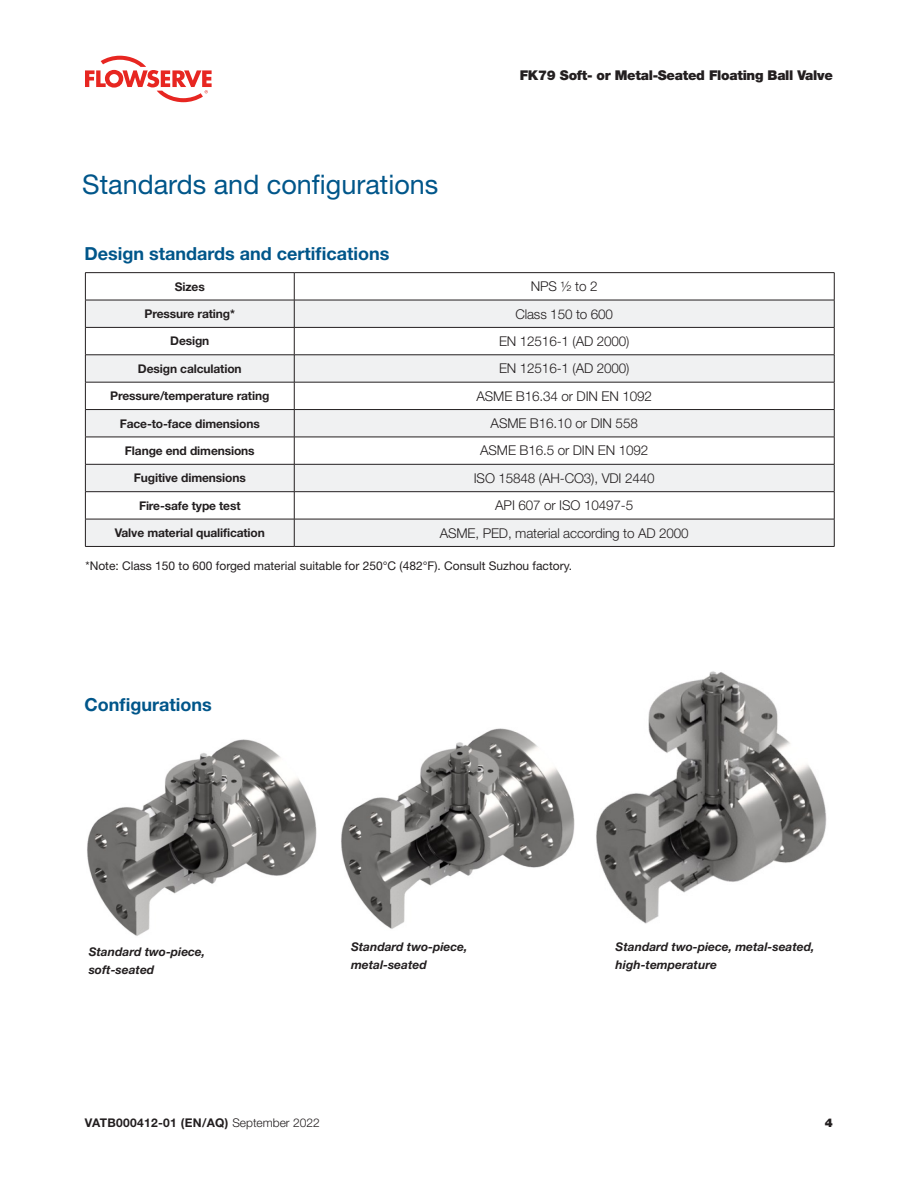
<style>
.page{position:relative;width:918px;height:1188px;background:#fff}
.page>*{position:absolute;margin:0;border:0;box-sizing:border-box;transform-origin:0 0}
.Headline_Level_2__bl{font:27px "Helvetica Neue LT Std";color:#00568a}
.Subhead_Level_1__blu{font:700 18px "Helvetica Neue LT Std";color:#00568a}
.Table_text{font:300 13.5px "Helvetica Neue LT Std";letter-spacing:-.01em;color:#231f20}
.t1{font:900 13.5px "Helvetica Neue LT Std";letter-spacing:-.02em;color:#231f20}
.Table_Row_Header__bl{font:700 12px "Helvetica Neue LT Std";letter-spacing:-.01em;color:#231f20}
.t2{font:italic 700 12px/18px "Helvetica Neue LT Std";color:#231f20}
.Footnote{font:12px "Helvetica Neue LT Std";color:#231f20}
.Table_Row_Header__bl-2{font:700 12px "Helvetica Neue LT Std";letter-spacing:.025em;color:#231f20}
.t3{font:900 12px "Helvetica Neue LT Std";color:#231f20}
.s1{font-weight:300}
</style>
<div class="page">
<svg style="left:85px;top:56px;width:127px;height:46px"></svg>
<svg style="left:86px;top:273px;width:748px;height:27px"></svg>
<svg style="left:86px;top:301px;width:748px;height:245px;fill:#f0f1f2"></svg>
<hr style="left:85px;top:272px;width:209px;height:1px;background:#231f20">
<hr style="left:294px;top:272px;width:540px;height:1px;background:#231f20">
<hr style="left:85px;top:300px;width:209px;height:1px;background:#231f20">
<hr style="left:294px;top:300px;width:540px;height:1px;background:#231f20">
<hr style="left:85px;top:327px;width:209px;height:1px;background:#231f20">
<hr style="left:294px;top:327px;width:540px;height:1px;background:#231f20">
<hr style="left:85px;top:355px;width:209px;height:1px;background:#231f20">
<hr style="left:294px;top:355px;width:540px;height:1px;background:#231f20">
<hr style="left:85px;top:382px;width:209px;height:1px;background:#231f20">
<hr style="left:294px;top:382px;width:540px;height:1px;background:#231f20">
<hr style="left:85px;top:409px;width:209px;height:1px;background:#231f20">
<hr style="left:294px;top:409px;width:540px;height:1px;background:#231f20">
<hr style="left:85px;top:437px;width:209px;height:1px;background:#231f20">
<hr style="left:294px;top:437px;width:540px;height:1px;background:#231f20">
<hr style="left:85px;top:464px;width:209px;height:1px;background:#231f20">
<hr style="left:294px;top:464px;width:540px;height:1px;background:#231f20">
<hr style="left:85px;top:491px;width:209px;height:1px;background:#231f20">
<hr style="left:294px;top:491px;width:540px;height:1px;background:#231f20">
<hr style="left:85px;top:519px;width:209px;height:1px;background:#231f20">
<svg style="left:85px;top:273px;width:1px;height:273px"></svg>
<hr style="left:294px;top:519px;width:540px;height:1px;background:#231f20">
<svg style="left:294px;top:273px;width:1px;height:273px"></svg>
<svg style="left:834px;top:273px;width:1px;height:273px"></svg>
<hr style="left:85px;top:546px;width:209px;height:1px;background:#231f20">
<hr style="left:294px;top:546px;width:540px;height:1px;background:#231f20">
<img style="left:596px;top:671px;width:231px;height:253px">
<img style="left:341px;top:728px;width:234px;height:201px">
<img style="left:87px;top:739px;width:230px;height:197px">
<p class="Headline_Level_2__bl" style="left:82px;top:169px;width:358px">Standards and configurations</p>
<p class="Subhead_Level_1__blu" style="left:85px;top:243px;width:306px">Design standards and certifications</p>
<p class="t1" style="left:520px;top:67px;width:315px">FK79 Soft- or Metal-Seated Floating Ball Valve</p>
<p class="Table_Row_Header__bl" style="left:175px;top:279px;width:31px">Sizes</p>
<p class="Table_text" style="left:531px;top:278px;width:68px">NPS ½ to 2</p>
<p class="Table_Row_Header__bl" style="left:145px;top:306px;width:92px">Pressure rating*</p>
<p class="Table_text" style="left:515px;top:305px;width:99px">Class 150 to 600</p>
<p class="Table_Row_Header__bl" style="left:170px;top:334px;width:41px">Design</p>
<p class="Table_text" style="left:499px;top:333px;width:132px">EN 12516-1 (AD 2000)</p>
<p class="Table_Row_Header__bl" style="left:138px;top:361px;width:105px">Design calculation</p>
<p class="Table_text" style="left:499px;top:360px;width:132px">EN 12516-1 (AD 2000)</p>
<p class="Table_Row_Header__bl" style="left:110px;top:388px;width:161px">Pressure/temperature rating</p>
<p class="Table_text" style="left:477px;top:388px;width:177px">ASME B16.34 or DIN EN 1092</p>
<p class="Table_Row_Header__bl" style="left:120px;top:416px;width:142px">Face-to-face dimensions</p>
<p class="Table_text" style="left:491px;top:415px;width:149px">ASME B16.10 or DIN 558</p>
<p class="Table_Row_Header__bl" style="left:125px;top:443px;width:131px">Flange end dimensions</p>
<p class="Table_text" style="left:480px;top:442px;width:170px">ASME B16.5 or DIN EN 1092</p>
<p class="Table_Row_Header__bl" style="left:134px;top:471px;width:114px">Fugitive dimensions</p>
<p class="Table_text" style="left:474px;top:470px;width:182px">ISO 15848 (AH-CO3), VDI 2440</p>
<p class="Table_Row_Header__bl" style="left:139px;top:498px;width:103px">Fire-safe type test</p>
<p class="Table_text" style="left:495px;top:497px;width:139px">API 607 or ISO 10497-5</p>
<p class="Table_Row_Header__bl" style="left:115px;top:525px;width:152px">Valve material qualification</p>
<p class="Table_text" style="left:440px;top:525px;width:251px">ASME, PED, material according to AD 2000</p>
<p class="Footnote" style="left:86px;top:558px;width:488px">*Note: Class 150 to 600 forged material suitable for 250°C (482°F). Consult Suzhou factory.</p>
<p class="Subhead_Level_1__blu" style="left:85px;top:693px;width:129px">Configurations</p>
<p class="t2" style="left:89px;top:943px;width:118px">Standard two-piece, soft-seated</p>
<p class="t2" style="left:351px;top:938px;width:118px">Standard two-piece, metal-seated</p>
<p class="t2" style="left:616px;top:938px;width:200px">Standard two-piece, metal-seated, high-temperature</p>
<p class="Table_Row_Header__bl-2" style="left:85px;top:1115px;width:236px">VATB000412-01 (EN/AQ) <span class="s1">September 2022</span></p>
<p class="t3" style="left:825px;top:1115px;width:10px">4</p>
</div>
